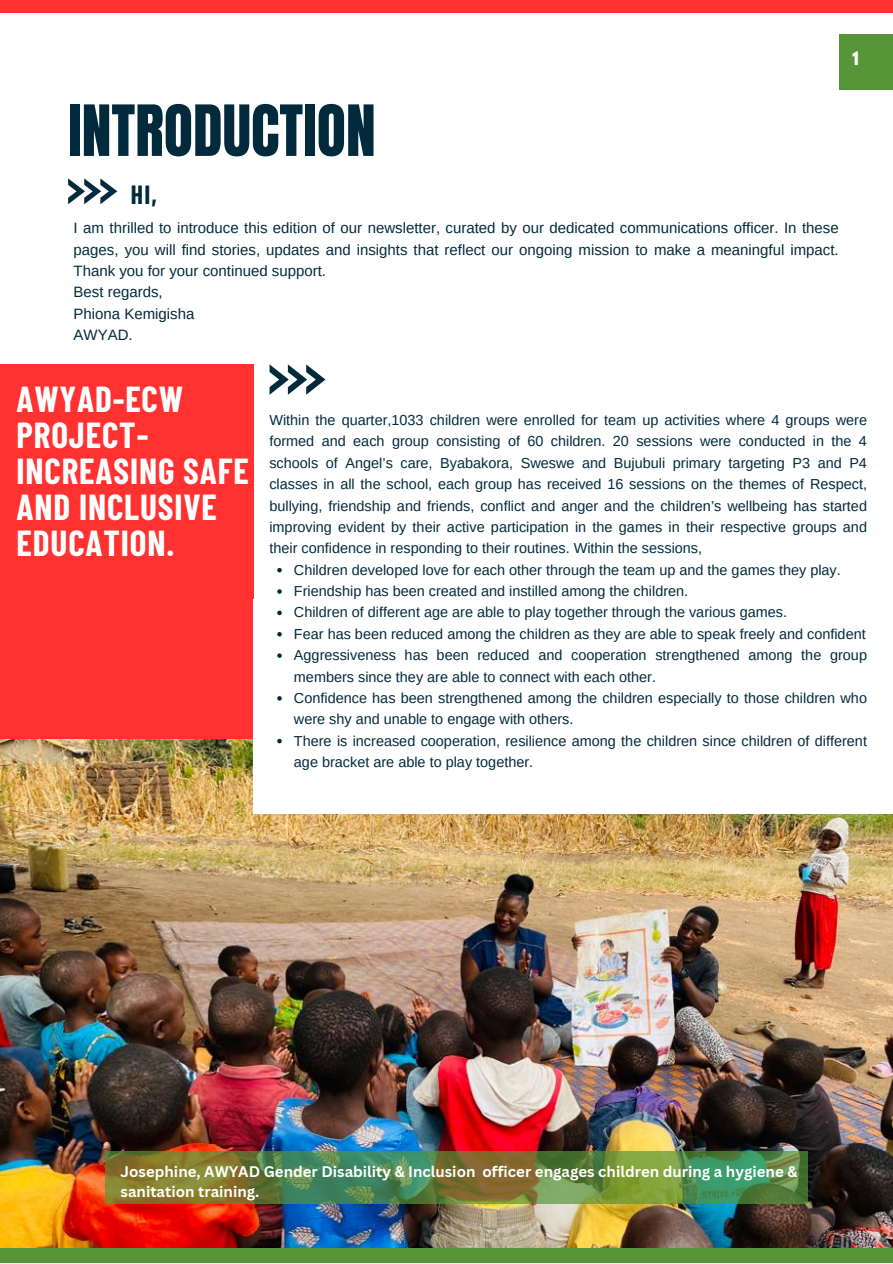
<style>
.page{position:relative;width:893px;height:1264px;background:#fff}
.page>*{position:absolute;margin:0;border:0;box-sizing:border-box;transform-origin:0 0}
.t1{font:60px "Anton";color:#022a3d}
.t2{font:700 35.25px/36px "Barlow Condensed";letter-spacing:.025em;color:#fff}
.t3{font:700 25.65px "Barlow Condensed";color:#022a3d}
.t4{font:700 16.5px "League Spartan";color:#fff}
.t5{font:15px/21.3px "Arimo";color:#022a3d;text-align:justify}
.t6{font:700 15px/20.2px "Canva Sans";color:#fff}
.t7{font:14.4px/21.3px "Arimo";color:#022a3d}
</style>
<div class="page">
<img style="left:0;top:739px;width:892px;height:509px">
<div style="left:0;top:365px;width:253px;height:374px;background:#ff3131"></div>
<svg style="left:68px;top:178px;width:49px;height:26px"></svg>
<div style="left:0;top:0;width:892px;height:12px;background:#ff3131"></div>
<div style="left:0;top:1248px;width:892px;height:14px;background:#569639"></div>
<svg style="left:269px;top:364px;width:56px;height:31px"></svg>
<div style="left:838px;top:34px;width:54px;height:55px;background:#569639"></div>
<div style="left:253px;top:599px;width:639px;height:215px;background:#fff"></div>
<svg style="left:277px;top:568px;width:5px;height:4px"></svg>
<svg style="left:277px;top:589px;width:5px;height:4px"></svg>
<svg style="left:277px;top:610px;width:5px;height:5px"></svg>
<svg style="left:277px;top:632px;width:5px;height:4px"></svg>
<svg style="left:277px;top:653px;width:5px;height:5px"></svg>
<svg style="left:277px;top:696px;width:5px;height:4px"></svg>
<svg style="left:277px;top:738px;width:5px;height:5px"></svg>
<svg style="left:104px;top:1150px;width:703px;height:53px;background:#668243"></svg>
<p class="t4" style="left:852px;top:51px;width:8px">1</p>
<p class="t1" style="left:68px;top:88px;width:309px">INTRODUCTION</p>
<p class="t3" style="left:131px;top:178px;width:28px">HI,</p>
<p class="t5" style="left:74px;top:217px;width:766px">I am thrilled to introduce this edition of our newsletter, curated by our dedicated communications officer. In these pages, you will find stories, updates and insights that reflect our ongoing mission to make a meaningful impact.<br>Thank you for your continued support.</p>
<p class="t5" style="left:74px;top:281px;width:91px">Best regards,</p>
<p class="t5" style="left:74px;top:303px;width:122px">Phiona Kemigisha</p>
<p class="t5" style="left:74px;top:324px;width:61px">AWYAD.</p>
<p class="t2" style="left:17px;top:380px;width:234px">AWYAD-ECW<br>PROJECT-<br>INCREASING SAFE<br>AND INCLUSIVE<br>EDUCATION.</p>
<p class="t7" style="left:269px;top:409px;width:599px;text-align:justify">Within the quarter,1033 children were enrolled for team up activities where 4 groups were formed and each group consisting of 60 children. 20 sessions were conducted in the 4 schools of Angel’s care, Byabakora, Sweswe and Bujubuli primary targeting P3 and P4 classes in all the school, each group has received 16 sessions on the themes of Respect, bullying, friendship and friends, conflict and anger and the children’s wellbeing has started improving evident by their active participation in the games in their respective groups and their confidence in responding to their routines. Within the sessions,</p>
<p class="t7" style="left:294px;top:559px;width:548px">Children developed love for each other through the team up and the games they play.</p>
<p class="t7" style="left:294px;top:580px;width:396px">Friendship has been created and instilled among the children.</p>
<p class="t7" style="left:294px;top:601px;width:494px">Children of different age are able to play together through the various games.</p>
<p class="t7" style="left:294px;top:623px;width:573px">Fear has been reduced among the children as they are able to speak freely and confident</p>
<p class="t7" style="left:294px;top:644px;width:574px">Aggressiveness has been reduced and cooperation strengthened among the group members since they are able to connect with each other.</p>
<p class="t7" style="left:294px;top:687px;width:574px">Confidence has been strengthened among the children especially to those children who were shy and unable to engage with others.</p>
<p class="t7" style="left:294px;top:730px;width:574px">There is increased cooperation, resilience among the children since children of different age bracket are able to play together.</p>
<p class="t6" style="left:121px;top:1160px;width:678px">Josephine, AWYAD Gender Disability &amp; Inclusion officer engages children during a hygiene &amp; sanitation training.</p>
</div>
